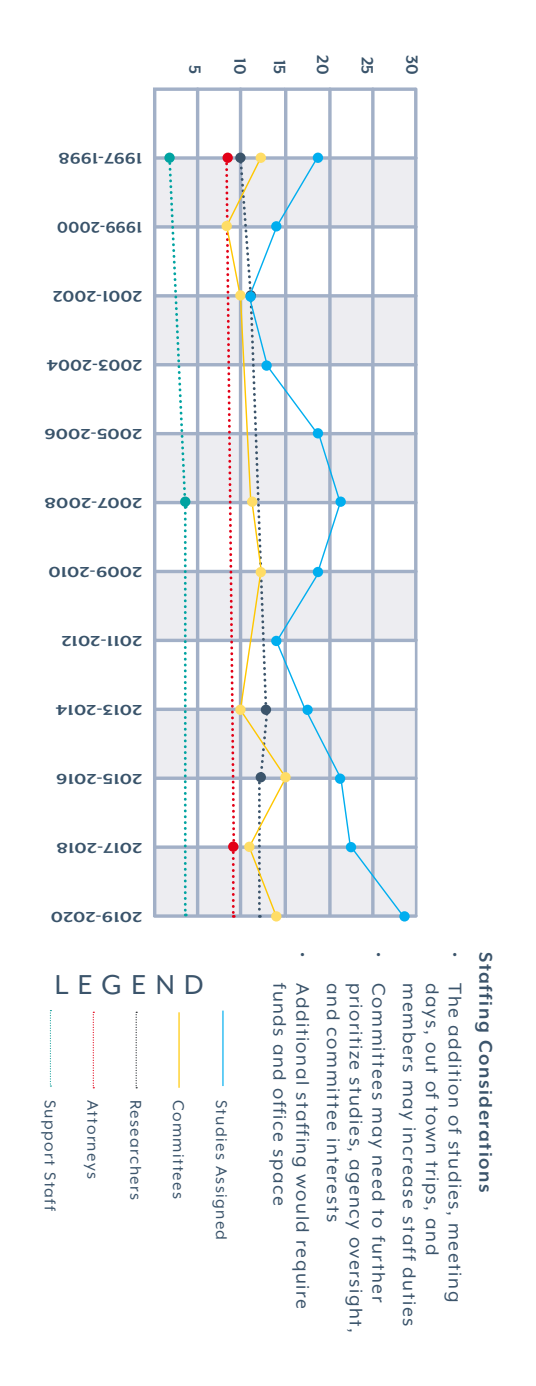
<style>
.page{position:relative;width:536px;height:1386px;background:#fff}
.page>*{position:absolute;margin:0;border:0;box-sizing:border-box;transform-origin:0 0}
.question{font:31.5px "Mr Eaves XL Mod OT";letter-spacing:.3em;color:#3b546b}
.t1{font:21px "Mr Eaves XL Mod OT";letter-spacing:.075em;color:#3b546b}
.question-2{font:700 21px "Mr Eaves XL Mod OT";letter-spacing:.075em;color:#3b546b}
.t2{font:700 18.55px "Mr Eaves XL Mod OT";color:#39536a}
.question-3{font:17.85px "Mr Eaves XL Mod OT";letter-spacing:.075em;color:#3b546b}
.t3{font:700 17.5px "Mr Eaves XL Mod OT";color:#39536a;scale:1.19 1}
.t4{font:700 17.5px "Mr Eaves XL Mod OT";color:#39536a;scale:1.11 1}
.t5{font:700 16.45px "Mr Eaves XL Mod OT";color:#39536a;scale:1.31 1}
</style>
<div class="page">
<hr style="left:222px;top:1011px;width:1px;height:75px;background:#00aeef">
<hr style="left:178px;top:1012px;width:1px;height:76px;background:#ffc700">
<svg style="left:135px;top:1012px;width:2px;height:76px"></svg>
<svg style="left:93px;top:1012px;width:1px;height:76px"></svg>
<svg style="left:50px;top:1010px;width:1px;height:77px"></svg>
<svg style="left:153px;top:87px;width:131px;height:552px"></svg>
<hr style="left:153px;top:570px;width:132px;height:3px;background:#a2b0c7;border-radius:2px">
<hr style="left:153px;top:639px;width:132px;height:3px;background:#a2b0c7;border-radius:2px">
<hr style="left:196px;top:87px;width:3px;height:554px;background:#a2b0c7;border-radius:2px">
<hr style="left:239px;top:87px;width:3px;height:554px;background:#a2b0c7;border-radius:2px">
<svg style="left:284px;top:87px;width:130px;height:552px"></svg>
<hr style="left:285px;top:570px;width:132px;height:3px;background:#a2b0c7;border-radius:2px">
<hr style="left:285px;top:639px;width:132px;height:3px;background:#a2b0c7;border-radius:2px">
<hr style="left:328px;top:87px;width:3px;height:554px;background:#a2b0c7;border-radius:2px">
<hr style="left:371px;top:87px;width:3px;height:554px;background:#a2b0c7;border-radius:2px">
<hr style="left:414px;top:87px;width:3px;height:554px;background:#a2b0c7;border-radius:2px">
<div style="left:155px;top:709px;width:128px;height:69px;background:#ededf1"></div>
<div style="left:155px;top:847px;width:128px;height:69px;background:#ededf1"></div>
<hr style="left:153px;top:708px;width:132px;height:3px;background:#a2b0c7;border-radius:2px">
<hr style="left:153px;top:777px;width:132px;height:3px;background:#a2b0c7;border-radius:2px">
<svg style="left:153px;top:845px;width:132px;height:4px"></svg>
<svg style="left:153px;top:914px;width:132px;height:4px"></svg>
<svg style="left:196px;top:642px;width:3px;height:274px"></svg>
<div style="left:287px;top:709px;width:128px;height:69px;background:#ededf1"></div>
<div style="left:287px;top:847px;width:128px;height:69px;background:#ededf1"></div>
<hr style="left:285px;top:708px;width:132px;height:3px;background:#a2b0c7;border-radius:2px">
<hr style="left:285px;top:777px;width:132px;height:3px;background:#a2b0c7;border-radius:2px">
<svg style="left:285px;top:845px;width:132px;height:4px"></svg>
<svg style="left:285px;top:914px;width:132px;height:4px"></svg>
<hr style="left:414px;top:639px;width:3px;height:278px;background:#a2b0c7">
<svg style="left:153px;top:638px;width:3px;height:279px"></svg>
<div style="left:164px;top:153px;width:11px;height:10px;background:#00a3a1;border-radius:50%"></div>
<div style="left:180px;top:497px;width:10px;height:10px;background:#00a3a1;border-radius:50%"></div>
<svg style="left:167px;top:156px;width:21px;height:760px"></svg>
<svg style="left:222px;top:153px;width:11px;height:10px"></svg>
<div style="left:235px;top:153px;width:10px;height:10px;background:#3b546b;border-radius:50%"></div>
<div style="left:255px;top:153px;width:11px;height:10px;background:#fd6;border-radius:50%"></div>
<svg style="left:221px;top:221px;width:11px;height:10px"></svg>
<div style="left:271px;top:911px;width:10px;height:11px;background:#fd6;border-radius:50%"></div>
<svg style="left:224px;top:155px;width:181px;height:763px"></svg>
<div style="left:312px;top:153px;width:11px;height:10px;background:#00aeef;border-radius:50%"></div>
<div style="left:271px;top:221px;width:10px;height:11px;background:#00aeef;border-radius:50%"></div>
<div style="left:245px;top:292px;width:11px;height:10px;background:#00aeef;border-radius:50%"></div>
<div style="left:261px;top:360px;width:11px;height:11px;background:#00aeef;border-radius:50%"></div>
<div style="left:312px;top:428px;width:11px;height:10px;background:#00aeef;border-radius:50%"></div>
<div style="left:335px;top:497px;width:11px;height:10px;background:#00aeef;border-radius:50%"></div>
<div style="left:312px;top:567px;width:11px;height:10px;background:#00aeef;border-radius:50%"></div>
<div style="left:271px;top:636px;width:10px;height:10px;background:#00aeef;border-radius:50%"></div>
<div style="left:302px;top:705px;width:10px;height:10px;background:#00aeef;border-radius:50%"></div>
<div style="left:335px;top:774px;width:10px;height:10px;background:#00aeef;border-radius:50%"></div>
<div style="left:346px;top:842px;width:10px;height:10px;background:#00aeef;border-radius:50%"></div>
<div style="left:399px;top:911px;width:10px;height:11px;background:#00aeef;border-radius:50%"></div>
<p class="t3" style="left:142px;top:167px;width:72px;rotate:-180deg">1997-1998</p>
<p class="t4" style="left:142px;top:236px;width:78px;rotate:-180deg">1999-2000</p>
<p class="t3" style="left:142px;top:305px;width:76px;rotate:-180deg">2001-2002</p>
<p class="t3" style="left:142px;top:374px;width:82px;rotate:-180deg">2003-2004</p>
<p class="t5" style="left:142px;top:443px;width:76px;rotate:-180deg">2005-2006</p>
<p class="t5" style="left:142px;top:512px;width:76px;rotate:-180deg">2007-2008</p>
<p class="t5" style="left:142px;top:581px;width:73px;rotate:-180deg">2009-2010</p>
<p class="t5" style="left:142px;top:650px;width:63px;rotate:-180deg">2011-2012</p>
<p class="t5" style="left:142px;top:719px;width:67px;rotate:-180deg">2013-2014</p>
<p class="t5" style="left:142px;top:788px;width:67px;rotate:-180deg">2015-2016</p>
<p class="t5" style="left:142px;top:857px;width:67px;rotate:-180deg">2017-2018</p>
<p class="t5" style="left:142px;top:926px;width:71px;rotate:-180deg">2019-2020</p>
<p class="t2" style="left:204px;top:65px;width:10px;rotate:90deg">5</p>
<p class="t2" style="left:249px;top:58px;width:18px;rotate:90deg">10</p>
<p class="t2" style="left:289px;top:60px;width:16px;rotate:90deg">15</p>
<p class="t2" style="left:332px;top:55px;width:21px;rotate:90deg">20</p>
<p class="t2" style="left:376px;top:57px;width:19px;rotate:90deg">25</p>
<p class="t2" style="left:421px;top:55px;width:21px;rotate:90deg">30</p>
<p class="question" style="left:55px;top:969px;width:150px">LEGEND</p>
<p class="question-3" style="left:59px;top:1100px;width:112px;rotate:90deg">Support Staff</p>
<p class="question-3" style="left:102px;top:1100px;width:81px;rotate:90deg">Attorneys</p>
<p class="question-3" style="left:145px;top:1100px;width:102px;rotate:90deg">Researchers</p>
<p class="question-3" style="left:187px;top:1100px;width:101px;rotate:90deg">Committees</p>
<p class="question-3" style="left:230px;top:1100px;width:142px;rotate:90deg">Studies Assigned</p>
<p class="t1" style="left:313px;top:952px;width:7px;rotate:90deg">•</p>
<p class="t1" style="left:290px;top:983px;width:224px;rotate:90deg">funds and office space</p>
<p class="t1" style="left:313px;top:983px;width:327px;rotate:90deg">Additional staffing would require</p>
<p class="t1" style="left:389px;top:952px;width:7px;rotate:90deg">•</p>
<p class="t1" style="left:344px;top:983px;width:240px;rotate:90deg">and committee interests</p>
<p class="t1" style="left:366px;top:983px;width:352px;rotate:90deg">prioritize studies, agency oversight,</p>
<p class="t1" style="left:389px;top:983px;width:321px;rotate:90deg">Committees may need to further</p>
<p class="t1" style="left:465px;top:952px;width:7px;rotate:90deg">•</p>
<p class="question-2" style="left:496px;top:952px;width:243px;rotate:90deg">Staffing Considerations</p>
<p class="t1" style="left:420px;top:983px;width:345px;rotate:90deg">members may increase staff duties</p>
<p class="t1" style="left:442px;top:983px;width:273px;rotate:90deg">days, out of town trips, and</p>
<p class="t1" style="left:465px;top:983px;width:320px;rotate:90deg">The addition of studies, meeting</p>
</div>
